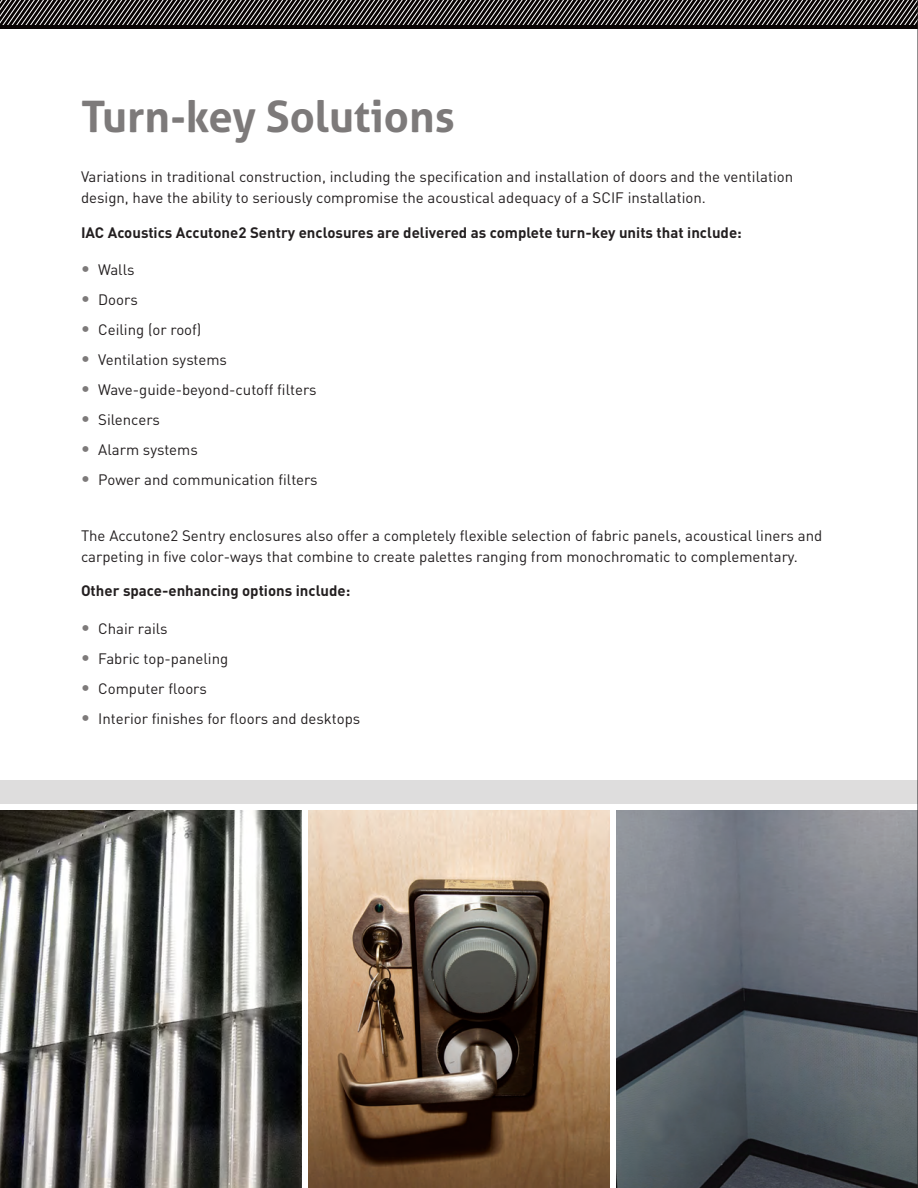
<style>
.page{position:relative;width:918px;height:1188px;background:#fff}
.page>*{position:absolute;margin:0;border:0;box-sizing:border-box;transform-origin:0 0}
.t1{font:700 43.5px "Aller";color:#7d7a7a}
.t2{font:15px/21px "DIN Pro";color:#231f20}
.t3{font:700 15px "DIN Pro";color:#231f20}
.s1{font-weight:700;font-size:18px;color:#7d7a7a}
</style>
<div class="page">
<img style="left:308px;top:811px;width:302px;height:377px">
<img style="left:616px;top:811px;width:301px;height:377px">
<div style="left:0;top:0;width:918px;height:29px;background:#080302"></div>
<svg style="left:0;top:0;width:917px;height:25px"></svg>
<div style="left:0;top:780px;width:918px;height:24px;background:#dedddd"></div>
<hr style="left:917px;top:0;width:1px;height:1188px;background:#231f20">
<img style="left:0;top:811px;width:302px;height:377px">
<p class="t1" style="left:81px;top:90px;width:375px">Turn-key Solutions</p>
<p class="t2" style="left:81px;top:166px;width:714px">Variations in traditional construction, including the specification and installation of doors and the ventilation design, have the ability to seriously compromise the acoustical adequacy of a SCIF installation.</p>
<p class="t3" style="left:81px;top:222px;width:662px">IAC Acoustics Accutone2 Sentry enclosures are delivered as complete turn-key units that include:</p>
<p class="t2" style="left:81px;top:259px;width:55px"><span class="s1">•</span> Walls</p>
<p class="t2" style="left:81px;top:289px;width:58px"><span class="s1">•</span> Doors</p>
<p class="t2" style="left:81px;top:319px;width:122px"><span class="s1">•</span> Ceiling (or roof)</p>
<p class="t2" style="left:81px;top:349px;width:148px"><span class="s1">•</span> Ventilation systems</p>
<p class="t2" style="left:81px;top:379px;width:237px"><span class="s1">•</span> Wave-guide-beyond-cutoff filters</p>
<p class="t2" style="left:81px;top:409px;width:80px"><span class="s1">•</span> Silencers</p>
<p class="t2" style="left:81px;top:439px;width:118px"><span class="s1">•</span> Alarm systems</p>
<p class="t2" style="left:81px;top:469px;width:238px"><span class="s1">•</span> Power and communication filters</p>
<p class="t2" style="left:81px;top:524px;width:743px">The Accutone2 Sentry enclosures also offer a completely flexible selection of fabric panels, acoustical liners and carpeting in five color-ways that combine to create palettes ranging from monochromatic to complementary.</p>
<p class="t3" style="left:81px;top:581px;width:271px">Other space-enhancing options include:</p>
<p class="t2" style="left:81px;top:617px;width:88px"><span class="s1">•</span> Chair rails</p>
<p class="t2" style="left:81px;top:647px;width:149px"><span class="s1">•</span> Fabric top-paneling</p>
<p class="t2" style="left:81px;top:677px;width:127px"><span class="s1">•</span> Computer floors</p>
<p class="t2" style="left:81px;top:707px;width:281px"><span class="s1">•</span> Interior finishes for floors and desktops</p>
</div>
